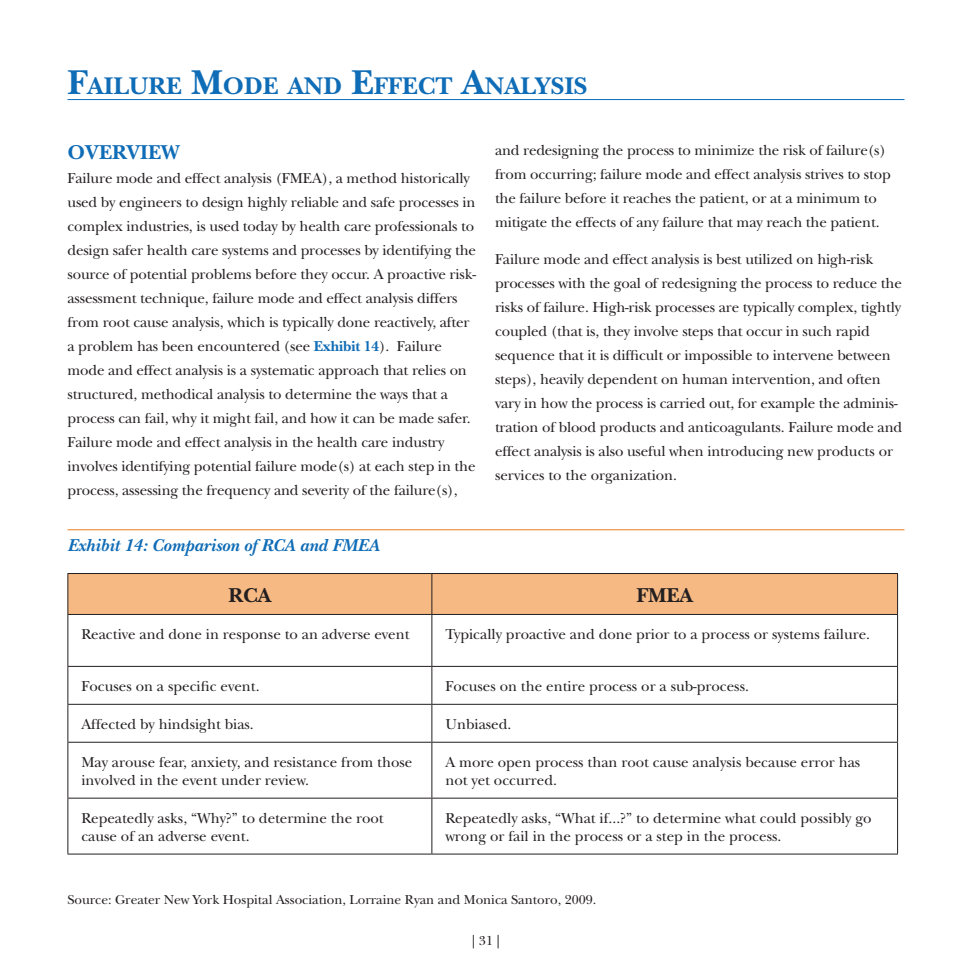
<style>
.page{position:relative;width:972px;height:972px;background:#fff}
.page>*{position:absolute;margin:0;border:0;box-sizing:border-box;transform-origin:0 0}
.t1{font:700 25.2px "New Baskerville";color:#0f6cb6}
.subhead_1{font:700 21px "New Baskerville";color:#0f6cb6}
.t2{font:700 21px "New Baskerville";color:#231f20}
.exhibit_title{font:italic 700 18px "New Baskerville";color:#0f6cb6}
.t3{font:15px/24px "New Baskerville";letter-spacing:-.01em;color:#231f20}
.t4{font:13.5px "New Baskerville";color:#231f20}
.s1{font-size:36px}
.s2{font-weight:700;color:#0f6cb6}
</style>
<div class="page">
<hr style="left:68px;top:99px;width:836px;height:1px;background:#0f6cb6">
<div style="left:69px;top:574px;width:828px;height:40px;background:#f6b983"></div>
<hr style="left:68px;top:573px;width:364px;height:1px;background:#231f20">
<hr style="left:68px;top:574px;width:1px;height:40px;background:#231f20">
<hr style="left:432px;top:573px;width:466px;height:1px;background:#231f20">
<hr style="left:432px;top:574px;width:1px;height:40px;background:#231f20">
<hr style="left:897px;top:574px;width:1px;height:40px;background:#231f20">
<hr style="left:68px;top:614px;width:364px;height:1px;background:#231f20">
<hr style="left:68px;top:615px;width:1px;height:51px;background:#231f20">
<hr style="left:432px;top:614px;width:466px;height:1px;background:#231f20">
<hr style="left:432px;top:615px;width:1px;height:51px;background:#231f20">
<hr style="left:897px;top:615px;width:1px;height:51px;background:#231f20">
<hr style="left:68px;top:666px;width:364px;height:1px;background:#231f20">
<hr style="left:68px;top:667px;width:1px;height:37px;background:#231f20">
<hr style="left:432px;top:666px;width:466px;height:1px;background:#231f20">
<hr style="left:432px;top:667px;width:1px;height:37px;background:#231f20">
<hr style="left:897px;top:667px;width:1px;height:37px;background:#231f20">
<hr style="left:68px;top:704px;width:364px;height:1px;background:#231f20">
<hr style="left:68px;top:705px;width:1px;height:37px;background:#231f20">
<hr style="left:432px;top:704px;width:466px;height:1px;background:#231f20">
<hr style="left:432px;top:705px;width:1px;height:37px;background:#231f20">
<hr style="left:897px;top:705px;width:1px;height:37px;background:#231f20">
<hr style="left:68px;top:742px;width:364px;height:1px;background:#231f20">
<hr style="left:68px;top:743px;width:1px;height:55px;background:#231f20">
<hr style="left:432px;top:742px;width:466px;height:1px;background:#231f20">
<hr style="left:432px;top:743px;width:1px;height:55px;background:#231f20">
<hr style="left:897px;top:743px;width:1px;height:55px;background:#231f20">
<hr style="left:68px;top:798px;width:364px;height:1px;background:#231f20">
<hr style="left:68px;top:799px;width:1px;height:55px;background:#231f20">
<hr style="left:432px;top:798px;width:466px;height:1px;background:#231f20">
<hr style="left:432px;top:799px;width:1px;height:55px;background:#231f20">
<hr style="left:897px;top:799px;width:1px;height:55px;background:#231f20">
<hr style="left:68px;top:854px;width:364px;height:1px;background:#231f20">
<hr style="left:432px;top:854px;width:466px;height:1px;background:#231f20">
<hr style="left:68px;top:529px;width:836px;height:1px;background:#ea7e1d">
<p class="t1" style="left:68px;top:71px;width:522px"><span class="s1">F</span>AILURE <span class="s1">M</span>ODE AND <span class="s1">E</span>FFECT <span class="s1">A</span>NALYSIS</p>
<p class="subhead_1" style="left:68px;top:140px;width:114px">OVERVIEW</p>
<p class="t3" style="left:68px;top:167px;width:410px">Failure mode and effect analysis (FMEA), a method historically used by engineers to design highly reliable and safe processes in complex industries, is used today by health care professionals to design safer health care systems and processes by identifying the source of potential problems before they occur. A proactive risk&shy;assessment technique, failure mode and effect analysis differs from root cause analysis, which is typically done reactively, after a problem has been encountered (see <span class="s2">Exhibit 14</span>). Failure mode and effect analysis is a systematic approach that relies on structured, methodical analysis to determine the ways that a process can fail, why it might fail, and how it can be made safer.<br>Failure mode and effect analysis in the health care industry involves identifying potential failure mode(s) at each step in the process, assessing the frequency and severity of the failure(s),</p>
<p class="exhibit_title" style="left:68px;top:535px;width:313px">Exhibit 14: Comparison of RCA and FMEA</p>
<p class="t3" style="left:495px;top:138px;width:397px">and redesigning the process to minimize the risk of failure(s) from occurring; failure mode and effect analysis strives to stop the failure before it reaches the patient, or at a minimum to mitigate the effects of any failure that may reach the patient.</p>
<p class="t3" style="left:495px;top:248px;width:409px">Failure mode and effect analysis is best utilized on high-risk processes with the goal of redesigning the process to reduce the risks of failure. High-risk processes are typically complex, tightly coupled (that is, they involve steps that occur in such rapid sequence that it is difficult or impossible to intervene between steps), heavily dependent on human intervention, and often vary in how the process is carried out, for example the adminis&shy;tration of blood products and anticoagulants. Failure mode and effect analysis is also useful when introducing new products or services to the organization.</p>
<p class="t2" style="left:228px;top:583px;width:44px">RCA</p>
<p class="t2" style="left:636px;top:583px;width:58px">FMEA</p>
<p class="t3" style="left:81px;top:622px;width:330px">Reactive and done in response to an adverse event</p>
<p class="t3" style="left:445px;top:622px;width:426px">Typically proactive and done prior to a process or systems failure.</p>
<p class="t3" style="left:81px;top:674px;width:180px">Focuses on a specific event.</p>
<p class="t3" style="left:445px;top:674px;width:305px">Focuses on the entire process or a sub-process.</p>
<p class="t3" style="left:81px;top:712px;width:174px">Affected by hindsight bias.</p>
<p class="t3" style="left:445px;top:712px;width:67px">Unbiased.</p>
<p class="t3" style="left:81px;top:753px;width:332px;line-height:18px">May arouse fear, anxiety, and resistance from those involved in the event under review.</p>
<p class="t3" style="left:445px;top:753px;width:416px;line-height:18px">A more open process than root cause analysis because error has not yet occurred.</p>
<p class="t3" style="left:81px;top:809px;width:304px;line-height:18px">Repeatedly asks, “Why?” to determine the root cause of an adverse event.</p>
<p class="t3" style="left:445px;top:809px;width:428px;line-height:18px">Repeatedly asks, “What if...?” to determine what could possibly go wrong or fail in the process or a step in the process.</p>
<p class="t4" style="left:68px;top:891px;width:530px">Source: Greater New York Hospital Association, Lorraine Ryan and Monica Santoro, 2009.</p>
<p class="t4" style="left:472px;top:933px;width:30px">| 31 |</p>
</div>
